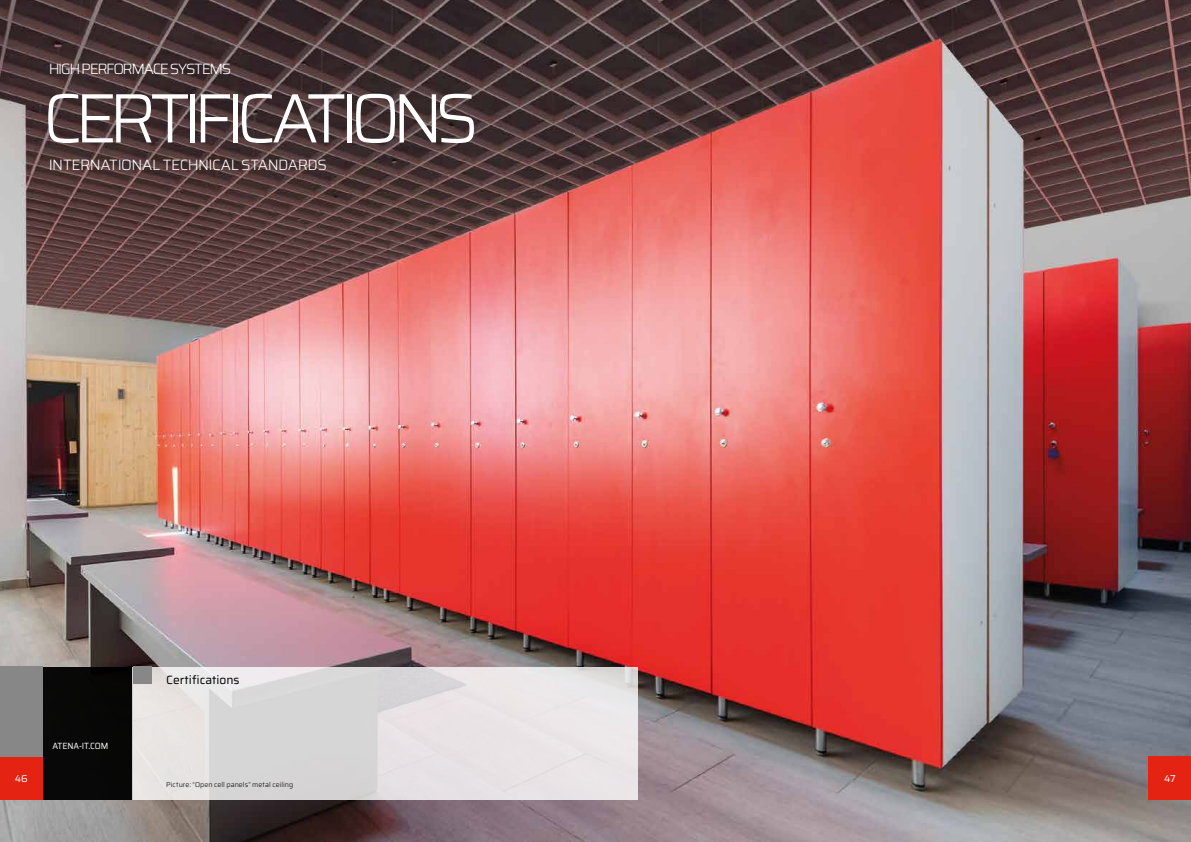
<style>
.page{position:relative;width:1191px;height:842px;background:#fff}
.page>*{position:absolute;margin:0;border:0;box-sizing:border-box;transform-origin:0 0}
.t1{font:300 70px "Saira";letter-spacing:-.115em;color:#fff}
.t2{font:300 15px "Saira";letter-spacing:-.045em;color:#fff}
.t3{font:300 15px "Saira";letter-spacing:-.09em;color:#fff}
.t4{font:12px "Saira";letter-spacing:.005em;color:#000}
.t5{font:10px "Saira";color:#fff}
.t6{font:9px "Saira";letter-spacing:-.015em;color:#fff;scale:.93 1}
.t7{font:300 7px "Saira";letter-spacing:.005em;color:#000}
</style>
<div class="page">
<img style="left:0;top:0;width:1191px;height:842px">
<div style="left:0;top:667px;width:133px;height:132px;background:#080807"></div>
<div style="left:133px;top:667px;width:505px;height:132px;background:linear-gradient(to bottom,#e4e1e2,#e2dedf)"></div>
<div style="left:0;top:756px;width:43px;height:43px;background:#e42313"></div>
<div style="left:0;top:667px;width:43px;height:90px;background:#878787"></div>
<div style="left:133px;top:666px;width:18px;height:18px;background:#878787"></div>
<div style="left:1148px;top:756px;width:43px;height:43px;background:#e42313"></div>
<h2 class="t3" style="left:49px;top:57px;width:184px">HIGH PERFORMACE SYSTEMS</h2>
<h1 class="t1" style="left:43px;top:66px;width:438px">CERTIFICATIONS</h1>
<h2 class="t2" style="left:49px;top:154px;width:279px">INTERNATIONAL TECHNICAL STANDARDS</h2>
<h3 class="t5" style="left:15px;top:771px;width:14px">46</h3>
<p class="t6" style="left:52px;top:739px;width:62px">ATENA-IT.COM</p>
<h3 class="t4" style="left:166px;top:671px;width:75px">Certifications</h3>
<p class="t7" style="left:166px;top:779px;width:129px">Picture: “Open cell panels” metal ceiling</p>
<h3 class="t5" style="left:1164px;top:771px;width:13px">47</h3>
</div>
